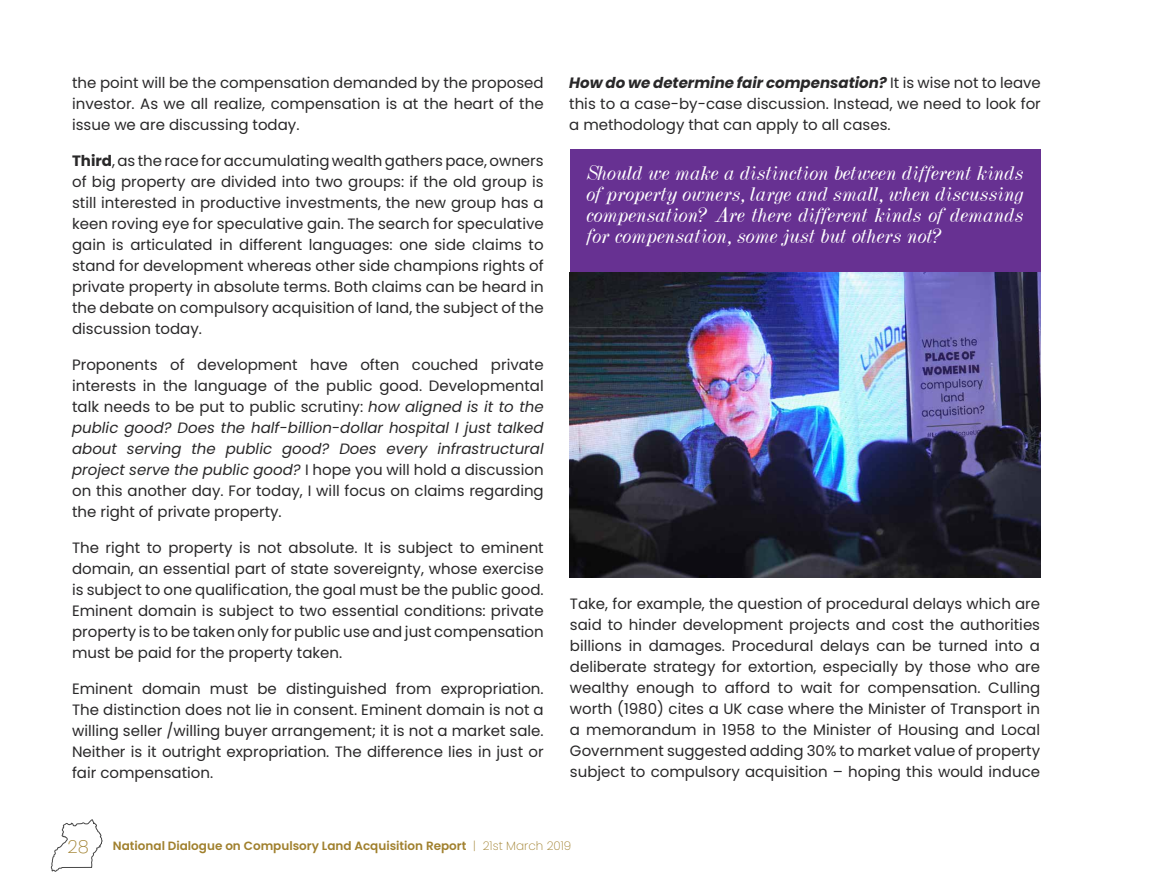
<style>
.page{position:relative;width:1149px;height:893px;background:#fff}
.page>*{position:absolute;margin:0;border:0;box-sizing:border-box;transform-origin:0 0}
.t1{font:italic 22.5px/21px "Dubiel";color:#fff;text-align:justify}
.t2{font:200 18px "Poppins";color:#a0802d}
.t3{font:15px/21px "Poppins";color:#292829;text-align:justify}
.t4{font:600 12px "Poppins";color:#a0802d}
.s1{font-weight:700}
.s2{font-style:italic}
.s3{font-weight:700;font-style:italic}
.s4{font-weight:200}
</style>
<div class="page">
<svg style="left:50px;top:819px;width:53px;height:53px"></svg>
<div style="left:570px;top:149px;width:469px;height:123px;background:#673192"></div>
<img style="left:569px;top:272px;width:471px;height:305px">
<p class="t3" style="left:72px;top:72px;width:473px">the point will be the compensation demanded by the proposed investor. As we all realize, compensation is at the heart of the issue we are discussing today.</p>
<p class="t3" style="left:72px;top:150px;width:473px"><span class="s1">Third</span>, as the race for accumulating wealth gathers pace, owners of big property are divided into two groups: if the old group is still interested in productive investments, the new group has a keen roving eye for speculative gain. The search for speculative gain is articulated in different languages: one side claims to stand for development whereas other side champions rights of private property in absolute terms. Both claims can be heard in the debate on compulsory acquisition of land, the subject of the discussion today.</p>
<p class="t3" style="left:72px;top:354px;width:473px">Proponents of development have often couched private interests in the language of the public good. Developmental talk needs to be put to public scrutiny: <span class="s2">how aligned is it to the public good? Does the half-billion-dollar hospital I just talked about serving the public good? Does every infrastructural project serve the public good?</span> I hope you will hold a discussion on this another day. For today, I will focus on claims regarding the right of private property.</p>
<p class="t3" style="left:72px;top:537px;width:473px">The right to property is not absolute. It is subject to eminent domain, an essential part of state sovereignty, whose exercise is subject to one qualification, the goal must be the public good.<br>Eminent domain is subject to two essential conditions: private property is to be taken only for public use and just compensation must be paid for the property taken.</p>
<p class="t3" style="left:72px;top:678px;width:473px">Eminent domain must be distinguished from expropriation.<br>The distinction does not lie in consent. Eminent domain is not a willing seller /willing buyer arrangement; it is not a market sale.<br>Neither is it outright expropriation. The difference lies in just or fair compensation.</p>
<p class="t3" style="left:569px;top:72px;width:473px"><span class="s3">How do we determine fair compensation?</span> It is wise not to leave this to a case-by-case discussion. Instead, we need to look for a methodology that can apply to all cases.</p>
<h1 class="t1" style="left:586px;top:163px;width:438px">Should we make a distinction between different kinds of property owners, large and small, when discussing compensation? Are there different kinds of demands for compensation, some just but others not?</h1>
<p class="t3" style="left:570px;top:593px;width:471px">Take, for example, the question of procedural delays which are said to hinder development projects and cost the authorities billions in damages. Procedural delays can be turned into a deliberate strategy for extortion, especially by those who are wealthy enough to afford to wait for compensation. Culling worth (1980) cites a UK case where the Minister of Transport in a memorandum in 1958 to the Minister of Housing and Local Government suggested adding 30% to market value of property subject to compulsory acquisition – hoping this would induce</p>
<p class="t2" style="left:67px;top:837px;width:23px">28</p>
<p class="t4" style="left:113px;top:839px;width:459px">National Dialogue on Compulsory Land Acquisition Report <span class="s4">| 21st March 2019</span></p>
</div>
